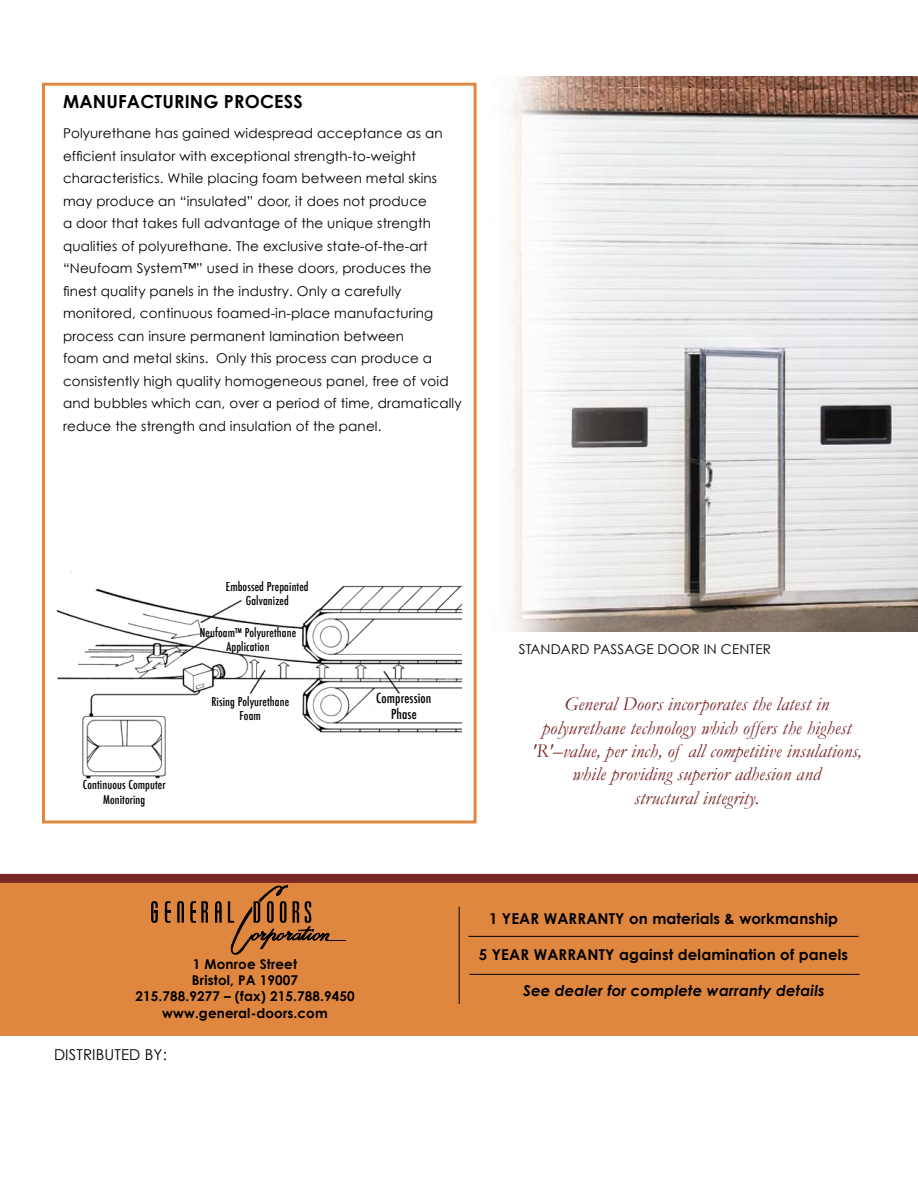
<style>
.page{position:relative;width:918px;height:1188px;background:#fff}
.page>*{position:absolute;margin:0;border:0;box-sizing:border-box;transform-origin:0 0}
.t1{font:italic 19.5px/23.4px "Garamond";letter-spacing:.01em;color:#7a2727;text-align:center}
.t2{font:700 18px "Century Gothic";letter-spacing:.01em;color:#000}
.t3{font:700 15px "Century Gothic";letter-spacing:.01em;color:#000}
.t4{font:italic 700 15px "Century Gothic";letter-spacing:.01em;color:#000}
.t5{font:15px "Century Gothic";letter-spacing:.01em;color:#000}
.t6{font:13.5px/22.5px "Century Gothic";letter-spacing:.01em;color:#000}
.t7{font:700 13.5px/16.2px "Century Gothic";letter-spacing:.01em;color:#000;text-align:center}
.t8{font:500 condensed 13.5px/16.2px "Futura";letter-spacing:.01em;color:#000;text-align:center}
.t9{font:500 condensed 12px/14.4px "Futura";letter-spacing:.01em;color:#000;text-align:center}
</style>
<div class="page">
<img style="left:57px;top:571px;width:406px;height:208px">
<div style="left:0;top:880px;width:918px;height:155px;background:#e0873f"></div>
<hr style="left:468px;top:936px;width:391px;height:1px;background:#000">
<hr style="left:470px;top:974px;width:390px;height:1px;background:#000">
<svg style="left:215px;top:901px;width:7px;height:22px"></svg>
<svg style="left:177px;top:901px;width:7px;height:22px"></svg>
<svg style="left:151px;top:901px;width:7px;height:22px"></svg>
<svg style="left:165px;top:901px;width:6px;height:22px"></svg>
<svg style="left:190px;top:901px;width:18px;height:22px"></svg>
<svg style="left:228px;top:884px;width:118px;height:71px"></svg>
<hr style="left:459px;top:907px;width:1px;height:97px;background:#000">
<div style="left:0;top:874px;width:918px;height:9px;background:#7a2727"></div>
<img style="left:509px;top:76px;width:409px;height:555px">
<div style="left:42px;top:83px;width:435px;height:741px;border:3px solid #e0873f"></div>
<h2 class="t2" style="left:63px;top:90px;width:241px">MANUFACTURING PROCESS</h2>
<p class="t6" style="left:63px;top:122px;width:400px">Polyurethane has gained widespread acceptance as an efficient insulator with exceptional strength-to-weight characteristics. While placing foam between metal skins may produce an “insulated” door, it does not produce<br>a door that takes full advantage of the unique strength qualities of polyurethane. The exclusive state-of-the-art “Neufoam System™” used in these doors, produces the finest quality panels in the industry. Only a carefully monitored, continuous foamed-in-place manufacturing process can insure permanent lamination between<br>foam and metal skins. Only this process can produce a consistently high quality homogeneous panel, free of void and bubbles which can, over a period of time, dramatically reduce the strength and insulation of the panel.</p>
<p class="t9" style="left:226px;top:579px;width:84px">Embossed Prepainted<br>Galvanized</p>
<p class="t9" style="left:200px;top:625px;width:98px">Neufoam™ Polyurethane<br>Application</p>
<p class="t9" style="left:83px;top:778px;width:84px">Continuous Computer<br>Monitoring</p>
<p class="t9" style="left:211px;top:695px;width:79px">Rising Polyurethane<br>Foam</p>
<p class="t8" style="left:376px;top:690px;width:57px">Compression<br>Phase</p>
<p class="t7" style="left:135px;top:956px;width:221px">1 Monroe Street<br>Bristol, PA 19007<br>215.788.9277 – (fax) 215.788.9450 www.general-doors.com</p>
<p class="t5" style="left:54px;top:1046px;width:114px">DISTRIBUTED BY:</p>
<p class="t6" style="left:519px;top:637px;width:254px">STANDARD PASSAGE DOOR IN CENTER</p>
<h1 class="t1" style="left:532px;top:692px;width:332px">General Doors incorporates the latest in polyurethane technology which offers the highest 'R'–value, per inch, of all competitive insulations, while providing superior adhesion and<br>structural integrity.</h1>
<p class="t3" style="left:489px;top:909px;width:351px">1 YEAR WARRANTY on materials &amp; workmanship</p>
<p class="t3" style="left:479px;top:945px;width:371px">5 YEAR WARRANTY against delamination of panels</p>
<p class="t4" style="left:523px;top:981px;width:303px">See dealer for complete warranty details</p>
</div>
